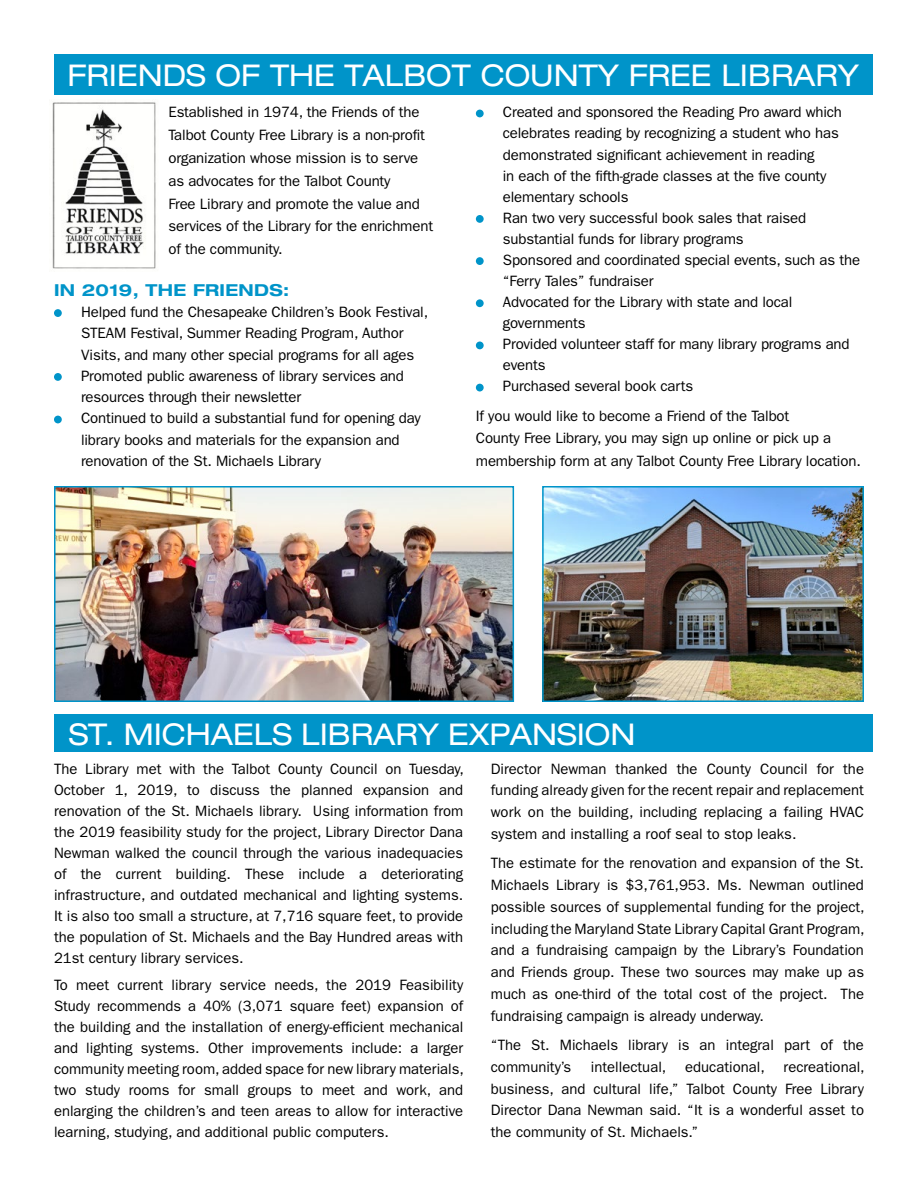
<style>
.page{position:relative;width:918px;height:1188px;background:#fff}
.page>*{position:absolute;margin:0;border:0;box-sizing:border-box;transform-origin:0 0}
.t1{font:expanded 30px "Helvetica Neue";color:#fff}
.t2{font:700 expanded 16.5px "Helvetica Neue";letter-spacing:.02em;color:#0094c9}
.t3{font:15px/21px "ITC Franklin Gothic Std";letter-spacing:-.01em;color:#000}
</style>
<div class="page">
<div style="left:54px;top:309px;width:8px;height:8px;background:#0094c9;border-radius:50%"></div>
<div style="left:54px;top:373px;width:8px;height:8px;background:#0094c9;border-radius:50%"></div>
<div style="left:54px;top:416px;width:8px;height:7px;background:#0094c9;border-radius:50%"></div>
<div style="left:476px;top:110px;width:8px;height:7px;background:#0094c9;border-radius:50%"></div>
<div style="left:476px;top:215px;width:8px;height:8px;background:#0094c9;border-radius:50%"></div>
<div style="left:476px;top:257px;width:8px;height:8px;background:#0094c9;border-radius:50%"></div>
<div style="left:476px;top:299px;width:8px;height:8px;background:#0094c9;border-radius:50%"></div>
<div style="left:476px;top:342px;width:8px;height:7px;background:#0094c9;border-radius:50%"></div>
<div style="left:476px;top:384px;width:8px;height:7px;background:#0094c9;border-radius:50%"></div>
<img style="left:57px;top:489px;width:454px;height:210px">
<div style="left:54px;top:486px;width:460px;height:216px;border:2px solid #0094c9"></div>
<img style="left:545px;top:489px;width:316px;height:210px">
<div style="left:542px;top:486px;width:322px;height:216px;border:2px solid #0094c9"></div>
<img style="left:52px;top:102px;width:104px;height:167px">
<div style="left:54px;top:54px;width:819px;height:41px;background:#0094c9"></div>
<div style="left:54px;top:715px;width:819px;height:37px;background:#0094c9"></div>
<p class="t1" style="left:67px;top:57px;width:793px">FRIENDS OF THE TALBOT COUNTY FREE LIBRARY</p>
<p class="t3" style="left:168px;top:101px;width:266px;line-height:22.8px">Established in 1974, the Friends of the Talbot County Free Library is a non-profit organization whose mission is to serve as advocates for the Talbot County<br>Free Library and promote the value and services of the Library for the enrichment of the community.</p>
<p class="t2" style="left:54px;top:279px;width:237px">IN 2019, THE FRIENDS:</p>
<p class="t3" style="left:81px;top:301px;width:349px">Helped fund the Chesapeake Children’s Book Festival,<br>STEAM Festival, Summer Reading Program, Author<br>Visits, and many other special programs for all ages</p>
<p class="t3" style="left:81px;top:365px;width:325px">Promoted public awareness of library services and resources through their newsletter</p>
<p class="t3" style="left:81px;top:408px;width:341px">Continued to build a substantial fund for opening day library books and materials for the expansion and renovation of the St. Michaels Library</p>
<p class="t3" style="left:503px;top:102px;width:341px">Created and sponsored the Reading Pro award which celebrates reading by recognizing a student who has demonstrated significant achievement in reading<br>in each of the fifth-grade classes at the five county elementary schools</p>
<p class="t3" style="left:503px;top:207px;width:305px">Ran two very successful book sales that raised substantial funds for library programs</p>
<p class="t3" style="left:503px;top:249px;width:359px">Sponsored and coordinated special events, such as the “Ferry Tales” fundraiser</p>
<p class="t3" style="left:503px;top:292px;width:291px">Advocated for the Library with state and local governments</p>
<p class="t3" style="left:503px;top:334px;width:348px">Provided volunteer staff for many library programs and events</p>
<p class="t3" style="left:503px;top:376px;width:192px">Purchased several book carts</p>
<p class="t3" style="left:476px;top:405px;width:386px;line-height:22.6px">If you would like to become a Friend of the Talbot<br>County Free Library, you may sign up online or pick up a membership form at any Talbot County Free Library location.</p>
<p class="t1" style="left:69px;top:716px;width:568px">ST. MICHAELS LIBRARY EXPANSION</p>
<p class="t3" style="left:491px;top:758px;width:375px;line-height:21.9px;text-align:justify">Director Newman thanked the County Council for the funding already given for the recent repair and replacement work on the building, including replacing a failing HVAC system and installing a roof seal to stop leaks.</p>
<p class="t3" style="left:491px;top:852px;width:375px;line-height:21.9px;text-align:justify">The estimate for the renovation and expansion of the St.<br>Michaels Library is $3,761,953. Ms. Newman outlined possible sources of supplemental funding for the project, including the Maryland State Library Capital Grant Program, and a fundraising campaign by the Library’s Foundation and Friends group. These two sources may make up as much as one-third of the total cost of the project. The fundraising campaign is already underway.</p>
<p class="t3" style="left:491px;top:1034px;width:375px;line-height:21.9px">“The St. Michaels library is an integral part of the community’s</p>
<p class="t3" style="left:54px;top:758px;width:412px;text-align:justify">The Library met with the Talbot County Council on Tuesday, October 1, 2019, to discuss the planned expansion and renovation of the St. Michaels library. Using information from the 2019 feasibility study for the project, Library Director Dana Newman walked the council through the various inadequacies of the current building. These include a deteriorating infrastructure, and outdated mechanical and lighting systems.<br>It is also too small a structure, at 7,716 square feet, to provide the population of St. Michaels and the Bay Hundred areas with 21st century library services.</p>
<p class="t3" style="left:54px;top:975px;width:412px;text-align:justify">To meet current library service needs, the 2019 Feasibility Study recommends a 40% (3,071 square feet) expansion of the building and the installation of energy-efficient mechanical and lighting systems. Other improvements include: a larger community meeting room, added space for new library materials, two study rooms for small groups to meet and work, and enlarging the children’s and teen areas to allow for interactive learning, studying, and additional public computers.</p>
<p class="t3" style="left:491px;top:1056px;width:375px;line-height:21.9px;text-align:justify;text-indent:293px">recreational, business, and cultural life,” Talbot County Free Library Director Dana Newman said. “It is a wonderful asset to the community of St. Michaels.”</p>
<p class="t3" style="left:591px;top:1056px;width:77px">intellectual,</p>
<p class="t3" style="left:685px;top:1056px;width:81px">educational,</p>
</div>
